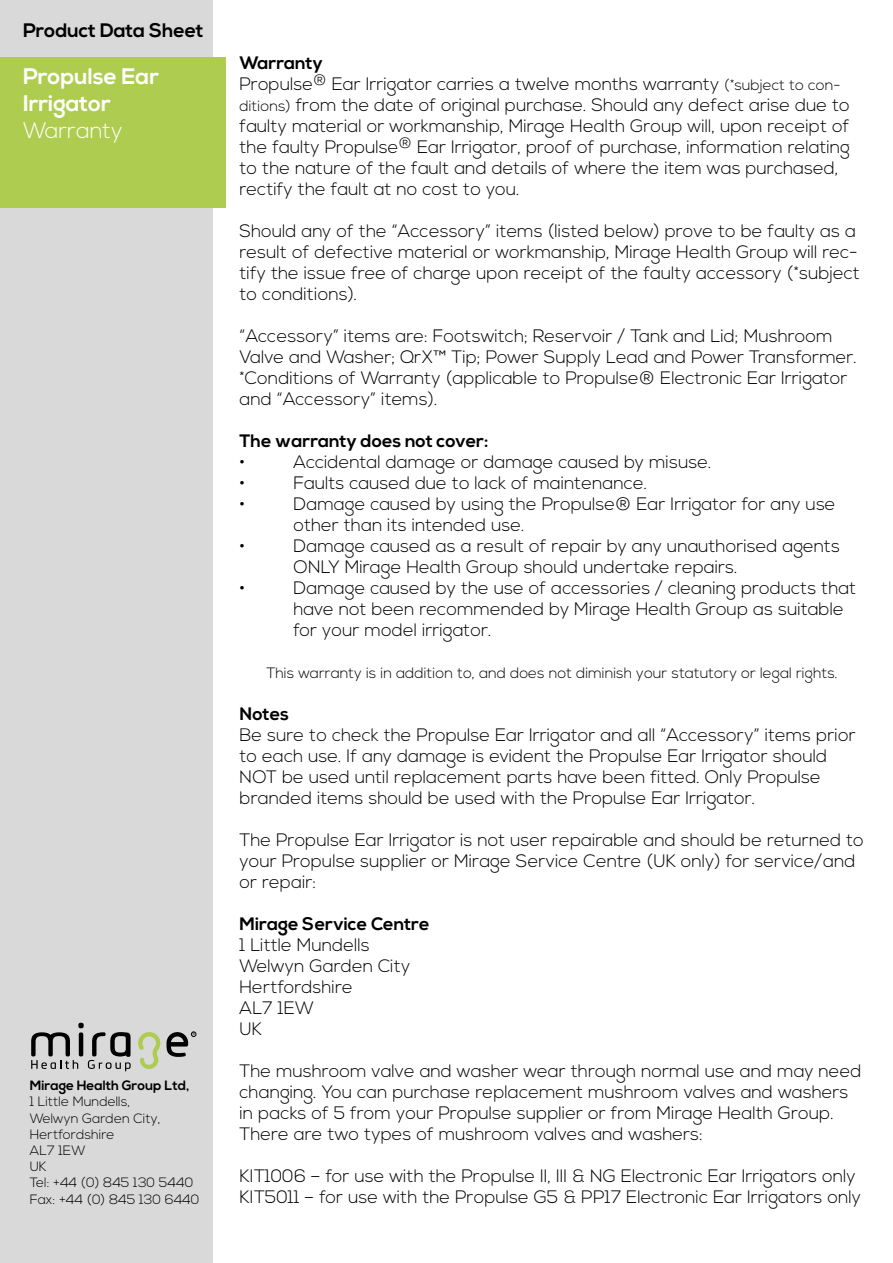
<style>
.page{position:relative;width:893px;height:1263px;background:#fff}
.page>*{position:absolute;margin:0;border:0;box-sizing:border-box;transform-origin:0 0}
.t1{font:700 22.5px/27px "Nexa";color:#fff}
.t2{font:300 22.5px "Nexa";color:#fff}
.t3{font:700 19.5px "Nexa";color:#000}
.t4{font:300 18px/21px "Nexa";color:#000}
.t5{font:700 18px "Nexa";color:#000}
.t6{font:300 15px "Nexa";color:#000}
.t7{font:300 13.5px/16.2px "Nexa";color:#000}
.t8{font:700 13.5px "Nexa";color:#000}
.t9{font:4.35px "Courier";color:#000}
.s1{font-weight:700}
.s2{font-size:15px}
</style>
<div class="page">
<div style="left:0;top:0;width:213px;height:1263px;background:#d9d9d9"></div>
<div style="left:0;top:57px;width:225px;height:151px;background:#aecc50"></div>
<svg style="left:31px;top:1023px;width:100px;height:48px"></svg>
<svg style="left:138px;top:1032px;width:22px;height:37px"></svg>
<svg style="left:166px;top:1032px;width:30px;height:25px"></svg>
<p class="t3" style="left:23px;top:19px;width:182px">Product Data Sheet</p>
<p class="t1" style="left:23px;top:63px;width:138px">Propulse Ear<br>Irrigator</p>
<p class="t2" style="left:23px;top:117px;width:101px">Warranty</p>
<p class="t9" style="left:193px;top:1031px;width:4px">R</p>
<p class="t8" style="left:30px;top:1078px;width:161px">Mirage Health Group Ltd,</p>
<p class="t7" style="left:30px;top:1094px;width:171px">1 Little Mundells,<br>Welwyn Garden City,<br>Hertfordshire<br>AL7 1EW<br>UK<br>Tel: +44 (0) 845 130 5440<br>Fax: +44 (0) 845 130 6440</p>
<p class="t4" style="left:240px;top:53px;width:612px"><span class="s1">Warranty<br></span>Propulse<sup>®</sup> Ear Irrigator carries a twelve months warranty <span class="s2">(*subject to con&shy;ditions)</span> from the date of original purchase. Should any defect arise due to faulty material or workmanship, Mirage Health Group will, upon receipt of the faulty Propulse<sup>®</sup> Ear Irrigator, proof of purchase, information relating to the nature of the fault and details of where the item was purchased, rectify the fault at no cost to you.</p>
<p class="t4" style="left:240px;top:221px;width:622px">Should any of the “Accessory” items (listed below) prove to be faulty as a result of defective material or workmanship, Mirage Health Group will rec&shy;tify the issue free of charge upon receipt of the faulty accessory (*subject to conditions).</p>
<p class="t4" style="left:240px;top:326px;width:619px">“Accessory” items are: Footswitch; Reservoir / Tank and Lid; Mushroom Valve and Washer; QrX™ Tip; Power Supply Lead and Power Transformer. *Conditions of Warranty (applicable to Propulse® Electronic Ear Irrigator and “Accessory” items).</p>
<p class="t5" style="left:240px;top:430px;width:250px">The warranty does not cover:</p>
<p class="t4" style="left:240px;top:452px;width:7px">•</p>
<p class="t4" style="left:294px;top:452px;width:419px">Accidental damage or damage caused by misuse.</p>
<p class="t4" style="left:240px;top:473px;width:7px">•</p>
<p class="t4" style="left:294px;top:473px;width:355px">Faults caused due to lack of maintenance.</p>
<p class="t4" style="left:240px;top:494px;width:7px">•</p>
<p class="t4" style="left:294px;top:494px;width:544px">Damage caused by using the Propulse® Ear Irrigator for any use other than its intended use.</p>
<p class="t4" style="left:240px;top:536px;width:7px">•</p>
<p class="t4" style="left:294px;top:536px;width:548px">Damage caused as a result of repair by any unauthorised agents<br>ONLY Mirage Health Group should undertake repairs.</p>
<p class="t4" style="left:240px;top:578px;width:7px">•</p>
<p class="t4" style="left:294px;top:578px;width:564px">Damage caused by the use of accessories / cleaning products that have not been recommended by Mirage Health Group as suitable for your model irrigator.</p>
<p class="t6" style="left:266px;top:664px;width:573px">This warranty is in addition to, and does not diminish your statutory or legal rights.</p>
<p class="t5" style="left:240px;top:703px;width:51px">Notes</p>
<p class="t4" style="left:240px;top:725px;width:618px">Be sure to check the Propulse Ear Irrigator and all “Accessory” items prior to each use. If any damage is evident the Propulse Ear Irrigator should NOT be used until replacement parts have been fitted. Only Propulse branded items should be used with the Propulse Ear Irrigator.</p>
<p class="t4" style="left:240px;top:830px;width:626px">The Propulse Ear Irrigator is not user repairable and should be returned to your Propulse supplier or Mirage Service Centre (UK only) for service/and or repair:</p>
<p class="t5" style="left:240px;top:913px;width:191px">Mirage Service Centre</p>
<p class="t4" style="left:240px;top:935px;width:172px">1 Little Mundells<br>Welwyn Garden City<br>Hertfordshire<br>AL7 1EW<br>UK</p>
<p class="t4" style="left:240px;top:1061px;width:623px">The mushroom valve and washer wear through normal use and may need changing. You can purchase replacement mushroom valves and washers in packs of 5 from your Propulse supplier or from Mirage Health Group.<br>There are two types of mushroom valves and washers:</p>
<p class="t4" style="left:240px;top:1166px;width:623px">KIT1006 – for use with the Propulse II, III &amp; NG Electronic Ear Irrigators only<br>KIT5011 – for use with the Propulse G5 &amp; PP17 Electronic Ear Irrigators only</p>
</div>
